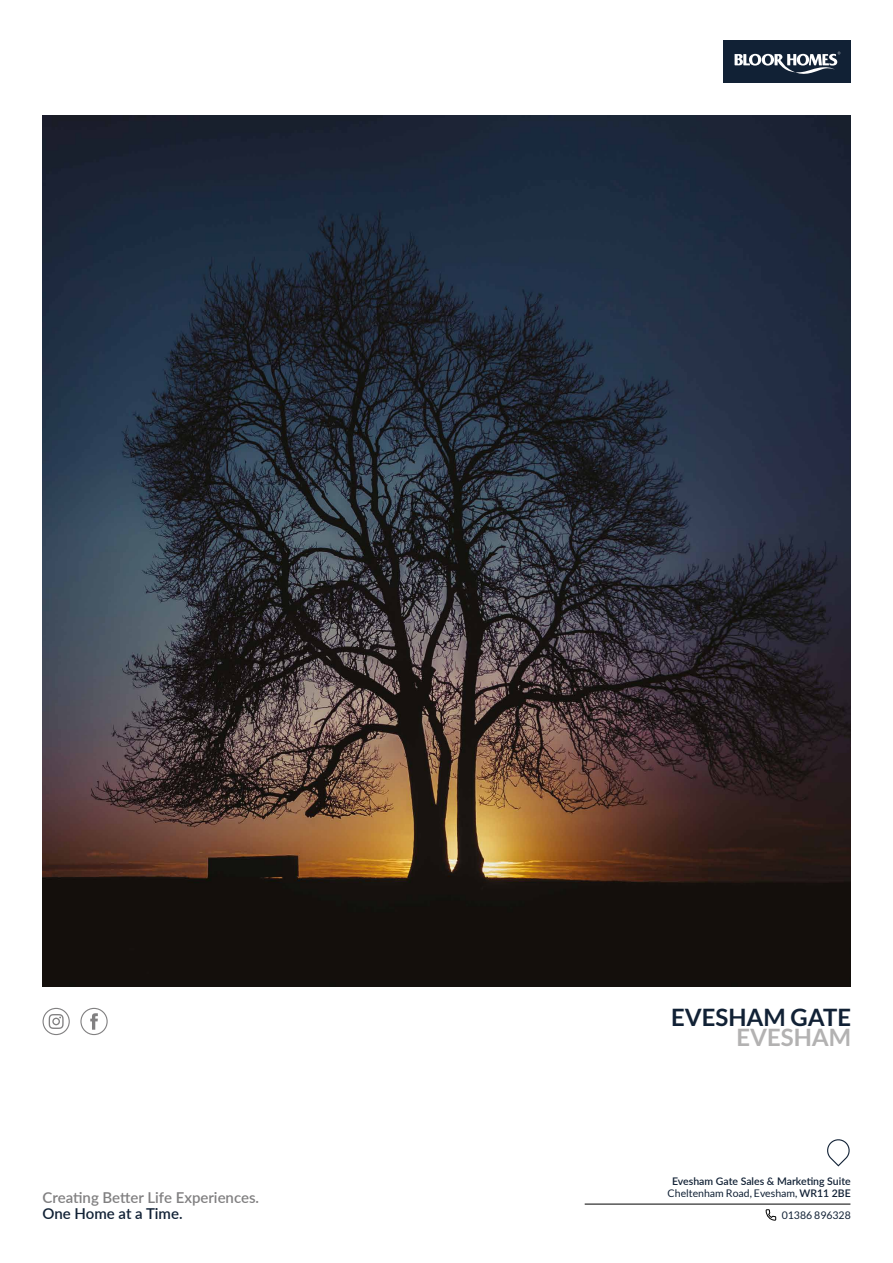
<style>
.page{position:relative;width:893px;height:1263px;background:#fff}
.page>*{position:absolute;margin:0;border:0;box-sizing:border-box;transform-origin:0 0}
.t1{font:700 24px "Lato";color:#112135}
.t2{font:700 24px "Lato";color:#b3b2b2}
.t3{font:600 15px "Lato";color:#818081}
.t4{font:600 15px "Lato";color:#112135}
.t5{font:600 10.5px/12px "Lato";color:#112135;text-align:center}
.t6{font:10.5px "Lato";color:#112135}
.s1{font-weight:400}
</style>
<div class="page">
<div style="left:723px;top:40px;width:127px;height:43px;background:#112135"></div>
<svg style="left:735px;top:52px;width:105px;height:22px"></svg>
<hr style="left:585px;top:1204px;width:265px;height:1px;background:#000">
<div style="left:80px;top:1008px;width:28px;height:27px;border:1px solid #818081;border-radius:13px"></div>
<svg style="left:90px;top:1013px;width:8px;height:17px"></svg>
<div style="left:43px;top:1008px;width:27px;height:27px;border:1px solid #818081;border-radius:13px"></div>
<svg style="left:49px;top:1014px;width:15px;height:15px"></svg>
<svg style="left:827px;top:1139px;width:23px;height:28px"></svg>
<svg style="left:765px;top:1209px;width:11px;height:12px"></svg>
<img style="left:43px;top:115px;width:807px;height:871px">
<h2 class="t3" style="left:43px;top:1187px;width:218px">Creating Better Life Experiences.</h2>
<h2 class="t4" style="left:43px;top:1202px;width:142px">One Home at a Time.</h2>
<h1 class="t1" style="left:671px;top:1003px;width:182px">EVESHAM GATE</h1>
<h1 class="t2" style="left:736px;top:1023px;width:116px">EVESHAM</h1>
<p class="t5" style="left:668px;top:1175px;width:185px">Evesham Gate Sales &amp; Marketing Suite<br><span class="s1">Cheltenham Road, Evesham,</span> WR11 2BE</p>
<p class="t6" style="left:782px;top:1209px;width:71px">01386 896328</p>
</div>
